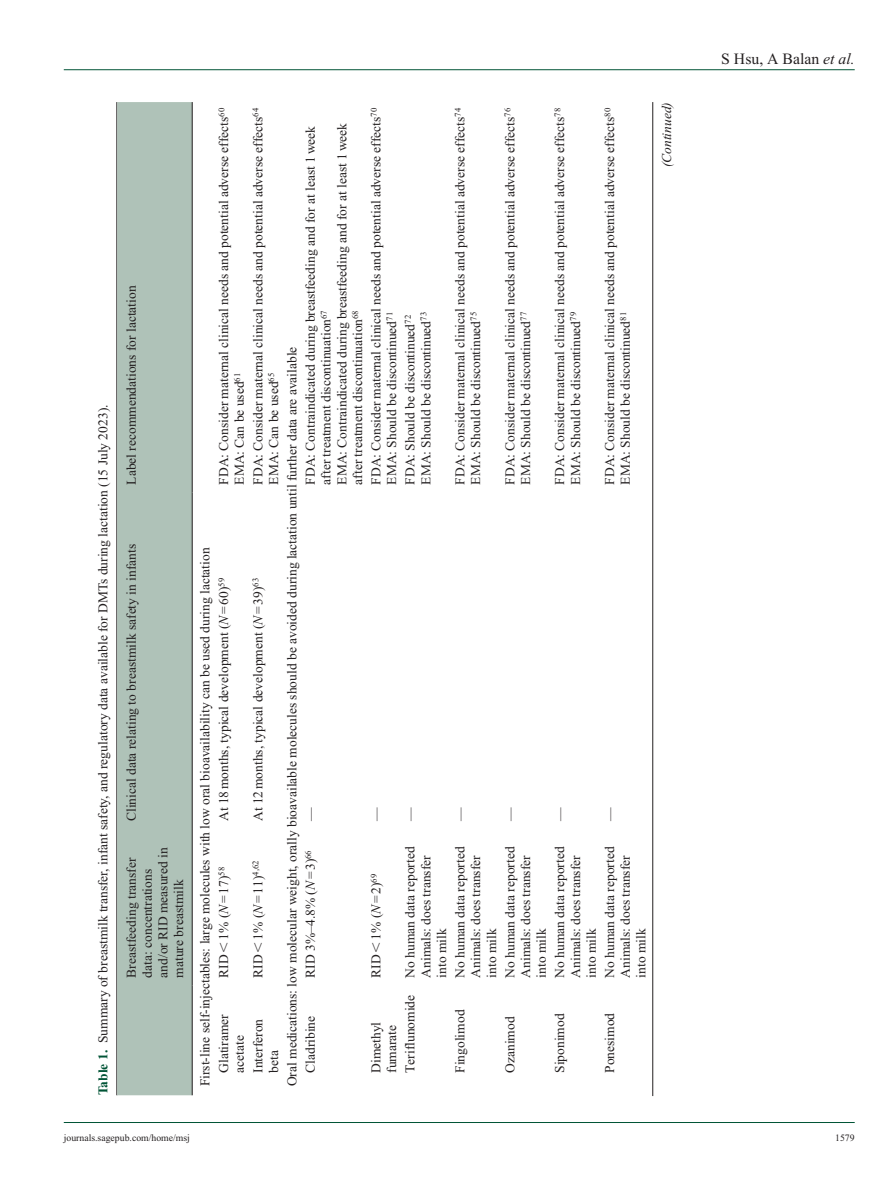
<style>
.page{position:relative;width:893px;height:1191px;background:#fff}
.page>*{position:absolute;margin:0;border:0;box-sizing:border-box;transform-origin:0 0}
.t1{font:15.75px "Times New Roman";color:#231f20}
.t2{font:13.5px/15.8px "Times New Roman";color:#231f20}
.t3{font:italic 13.5px "Times New Roman";color:#231f20}
.t4{font:9.75px "Times New Roman";color:#231f20}
.s1{font-weight:700;color:#015436}
.s2{font-style:italic}
</style>
<div class="page">
<hr style="left:64px;top:69px;width:791px;height:1px;background:#015436">
<hr style="left:64px;top:1122px;width:791px;height:1px;background:#015436">
<hr style="left:116px;top:102px;width:1px;height:993px;background:#231f20">
<div style="left:117px;top:102px;width:75px;height:993px;background:#afc2b8"></div>
<hr style="left:192px;top:985px;width:1px;height:110px;background:#231f20">
<hr style="left:192px;top:829px;width:1px;height:156px;background:#231f20">
<hr style="left:192px;top:492px;width:1px;height:337px;background:#231f20">
<hr style="left:192px;top:102px;width:1px;height:390px;background:#231f20">
<hr style="left:652px;top:102px;width:1px;height:994px;background:#231f20">
<p class="t2" style="left:124px;top:485px;width:201px;rotate:-90deg">Label recommendations for lactation</p>
<p class="t2" style="left:89px;top:977px;width:574px;line-height:28.5px;text-indent:-118px;rotate:-90deg"><span class="s1">Table 1.</span> Summary of breastmilk transfer, infant safety, and regulatory data available for DMTs during lactation (15 July 2023).<br>Breastfeeding transfer</p>
<p class="t2" style="left:124px;top:821px;width:279px;rotate:-90deg">Clinical data relating to breastmilk safety in infants</p>
<p class="t2" style="left:139px;top:977px;width:132px;rotate:-90deg">data: concentrations and/or RID measured in mature breastmilk</p>
<p class="t2" style="left:216px;top:485px;width:378px;rotate:-90deg">FDA: Consider maternal clinical needs and potential adverse effects<sup>60<br></sup>EMA: Can be used<sup>61</sup></p>
<p class="t2" style="left:250px;top:485px;width:378px;rotate:-90deg">FDA: Consider maternal clinical needs and potential adverse effects<sup>64<br></sup>EMA: Can be used<sup>65</sup></p>
<p class="t2" style="left:196px;top:1072px;width:526px;line-height:18.8px;text-indent:-14px;rotate:-90deg">First-line self-injectables: large molecules with low oral bioavailability can be used during lactation<br>Glatiramer</p>
<p class="t2" style="left:216px;top:821px;width:245px;rotate:-90deg">At 18months, typical development (<span class="s2">N</span>=60)<sup>59</sup></p>
<p class="t2" style="left:216px;top:977px;width:112px;rotate:-90deg">RID 1% (<span class="s2">N</span>=17)<sup>58</sup></p>
<p class="t2" style="left:232px;top:1072px;width:39px;rotate:-90deg">acetate</p>
<p class="t2" style="left:250px;top:821px;width:245px;rotate:-90deg">At 12months, typical development (<span class="s2">N</span>=39)<sup>63</sup></p>
<p class="t2" style="left:250px;top:977px;width:119px;rotate:-90deg">RID 1% (<span class="s2">N</span>=11)<sup>4,62</sup></p>
<p class="t2" style="left:250px;top:1072px;width:55px;rotate:-90deg">Interferon beta</p>
<p class="t2" style="left:302px;top:485px;width:363px;rotate:-90deg">FDA: Contraindicated during breastfeeding and for at least 1week after treatment discontinuation<sup>67<br></sup>EMA: Contraindicated during breastfeeding and for at least 1week after treatment discontinuation<sup>68</sup></p>
<p class="t2" style="left:283px;top:1072px;width:727px;line-height:18.3px;text-indent:-14px;rotate:-90deg">Oral medications: low molecular weight, orally bioavailable molecules should be avoided during lactation until further data are available<br>Cladribine</p>
<p class="t2" style="left:302px;top:821px;width:15px;rotate:-90deg">—</p>
<p class="t2" style="left:302px;top:977px;width:129px;rotate:-90deg">RID 3%–4.8% (<span class="s2">N</span>=3)<sup>66</sup></p>
<p class="t2" style="left:368px;top:485px;width:378px;rotate:-90deg">FDA: Consider maternal clinical needs and potential adverse effects<sup>70<br></sup>EMA: Should be discontinued<sup>71</sup></p>
<p class="t2" style="left:402px;top:485px;width:174px;rotate:-90deg">FDA: Should be discontinued<sup>72<br></sup>EMA: Should be discontinued<sup>73</sup></p>
<p class="t2" style="left:452px;top:485px;width:378px;rotate:-90deg">FDA: Consider maternal clinical needs and potential adverse effects<sup>74<br></sup>EMA: Should be discontinued<sup>75</sup></p>
<p class="t2" style="left:502px;top:485px;width:378px;rotate:-90deg">FDA: Consider maternal clinical needs and potential adverse effects<sup>76<br></sup>EMA: Should be discontinued<sup>77</sup></p>
<p class="t2" style="left:552px;top:485px;width:378px;rotate:-90deg">FDA: Consider maternal clinical needs and potential adverse effects<sup>78<br></sup>EMA: Should be discontinued<sup>79</sup></p>
<p class="t2" style="left:602px;top:485px;width:378px;rotate:-90deg">FDA: Consider maternal clinical needs and potential adverse effects<sup>80<br></sup>EMA: Should be discontinued<sup>81</sup></p>
<p class="t3" style="left:659px;top:167px;width:67px;rotate:-90deg">(Continued)</p>
<p class="t2" style="left:368px;top:821px;width:15px;rotate:-90deg">—</p>
<p class="t2" style="left:402px;top:821px;width:15px;rotate:-90deg">—</p>
<p class="t2" style="left:452px;top:821px;width:15px;rotate:-90deg">—</p>
<p class="t2" style="left:502px;top:821px;width:15px;rotate:-90deg">—</p>
<p class="t2" style="left:552px;top:821px;width:15px;rotate:-90deg">—</p>
<p class="t2" style="left:602px;top:821px;width:15px;rotate:-90deg">—</p>
<p class="t2" style="left:368px;top:977px;width:105px;rotate:-90deg">RID 1% (<span class="s2">N</span>=2)<sup>69</sup></p>
<p class="t2" style="left:368px;top:1072px;width:53px;rotate:-90deg">Dimethyl fumarate</p>
<p class="t2" style="left:402px;top:977px;width:132px;rotate:-90deg">No human data reported<br>Animals: does transfer into milk</p>
<p class="t2" style="left:402px;top:1072px;width:79px;rotate:-90deg">Teriflunomide</p>
<p class="t2" style="left:452px;top:977px;width:132px;rotate:-90deg">No human data reported<br>Animals: does transfer into milk</p>
<p class="t2" style="left:452px;top:1072px;width:65px;rotate:-90deg">Fingolimod</p>
<p class="t2" style="left:502px;top:977px;width:132px;rotate:-90deg">No human data reported<br>Animals: does transfer into milk</p>
<p class="t2" style="left:502px;top:1072px;width:58px;rotate:-90deg">Ozanimod</p>
<p class="t2" style="left:552px;top:977px;width:132px;rotate:-90deg">No human data reported<br>Animals: does transfer into milk</p>
<p class="t2" style="left:552px;top:1072px;width:61px;rotate:-90deg">Siponimod</p>
<p class="t2" style="left:602px;top:977px;width:132px;rotate:-90deg">No human data reported<br>Animals: does transfer into milk</p>
<p class="t2" style="left:602px;top:1072px;width:62px;rotate:-90deg">Ponesimod</p>
<p class="t1" style="left:721px;top:50px;width:135px">S Hsu, A Balan <span class="s2">et al.</span></p>
<p class="t4" style="left:64px;top:1132px;width:128px">journals.sagepub.com/home/msj</p>
<p class="t4" style="left:835px;top:1132px;width:21px">1579</p>
</div>
